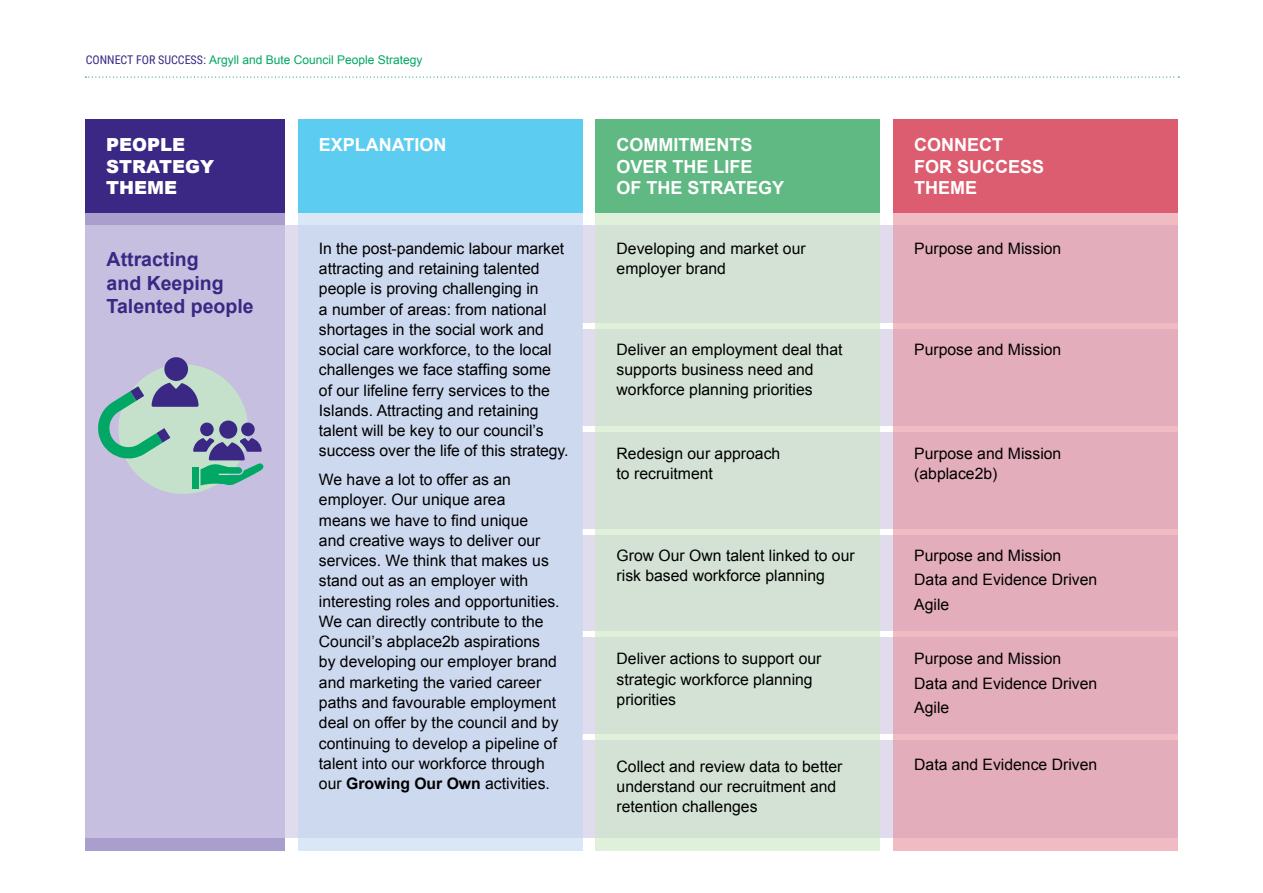
<style>
.page{position:relative;width:1263px;height:893px;background:#fff}
.page>*{position:absolute;margin:0;border:0;box-sizing:border-box;transform-origin:0 0}
.t1{font:700 19.5px/23.4px "Arial";color:#3a2884}
.t2{font:700 18px/21.6px "Arial";color:#fff}
.t3{font:900 18px/21.6px "Arial";color:#fff}
.t4{font:15.75px/20.2px "Arial";color:#000}
.t5{font:12px "Arial";color:#00a765}
.s1{font-family:"Roboto Condensed";color:#3a2884}
.s2{color:#3a2884}
.s3{font-weight:700}
</style>
<div class="page">
<div style="left:85px;top:119px;width:200px;height:731px;background:#aa9ecd"></div>
<svg style="left:85px;top:225px;width:808px;height:613px;background:#cbc4e1"></svg>
<div style="left:85px;top:119px;width:200px;height:94px;background:#3a2884"></div>
<svg style="left:85px;top:77px;width:1094px;height:1px"></svg>
<div style="left:583px;top:632px;width:595px;height:5px;background:#fff"></div>
<div style="left:583px;top:529px;width:595px;height:5px;background:#fff"></div>
<div style="left:583px;top:735px;width:595px;height:5px;background:#fff"></div>
<div style="left:583px;top:426px;width:595px;height:5px;background:#fff"></div>
<div style="left:583px;top:323px;width:595px;height:5px;background:#fff"></div>
<div style="left:595px;top:119px;width:285px;height:731px;background:linear-gradient(to right,#d4e3d5,#d4e3d5)"></div>
<div style="left:893px;top:119px;width:285px;height:731px;background:linear-gradient(to right,#e5aebd,#e5aebd)"></div>
<div style="left:595px;top:119px;width:285px;height:94px;background:#60b883"></div>
<div style="left:893px;top:119px;width:285px;height:94px;background:#dc5d6f"></div>
<div style="left:298px;top:119px;width:285px;height:731px;background:#cdd9ef"></div>
<div style="left:298px;top:119px;width:285px;height:94px;background:#5dccf1"></div>
<div style="left:118px;top:364px;width:130px;height:130px;background:#c5e1cb;border-radius:50%"></div>
<div style="left:164px;top:357px;width:24px;height:24px;background:#3a2884;border-radius:50%"></div>
<div style="left:193px;top:467px;width:6px;height:22px;background:#00a765"></div>
<svg style="left:98px;top:383px;width:165px;height:102px"></svg>
<p class="t5" style="left:86px;top:52px;width:338px"><span class="s1">CONNECT FOR SUCCESS</span><span class="s2">:</span> Argyll and Bute Council People Strategy</p>
<p class="t3" style="left:106px;top:133px;width:109px">PEOPLE<br>STRATEGY<br>THEME</p>
<p class="t2" style="left:319px;top:135px;width:129px">EXPLANATION</p>
<p class="t2" style="left:617px;top:135px;width:169px">COMMITMENTS<br>OVER THE LIFE<br>OF THE STRATEGY</p>
<p class="t2" style="left:914px;top:135px;width:132px">CONNECT<br>FOR SUCCESS<br>THEME</p>
<p class="t1" style="left:107px;top:248px;width:149px">Attracting<br>and Keeping<br>Talented people</p>
<p class="t4" style="left:319px;top:238px;width:247px">In the post-pandemic labour market attracting and retaining talented people is proving challenging in<br>a number of areas: from national shortages in the social work and social care workforce, to the local</p>
<p class="t4" style="left:319px;top:360px;width:233px">challenges we face staffing some</p>
<p class="t4" style="left:319px;top:380px;width:251px">of our lifeline ferry services to the Islands. Attracting and retaining talent will be key to our council’s success over the life of this strategy.</p>
<p class="t4" style="left:319px;top:470px;width:194px">We have a lot to offer as an employer. Our unique area</p>
<p class="t4" style="left:319px;top:510px;width:211px">means we have to find unique</p>
<p class="t4" style="left:319px;top:530px;width:242px">and creative ways to deliver our services. We think that makes us stand out as an employer with interesting roles and opportunities.<br>We can directly contribute to the Council’s abplace2b aspirations by developing our employer brand and marketing the varied career paths and favourable employment deal on offer by the council and by continuing to develop a pipeline of talent into our workforce through our <span class="s3">Growing Our Own</span> activities.</p>
<p class="t4" style="left:617px;top:238px;width:191px">Developing and market our employer brand</p>
<p class="t4" style="left:617px;top:339px;width:227px">Deliver an employment deal that supports business need and workforce planning priorities</p>
<p class="t4" style="left:617px;top:443px;width:165px">Redesign our approach to recruitment</p>
<p class="t4" style="left:617px;top:545px;width:240px">Grow Our Own talent linked to our risk based workforce planning</p>
<p class="t4" style="left:617px;top:649px;width:206px">Deliver actions to support our strategic workforce planning priorities</p>
<p class="t4" style="left:617px;top:756px;width:227px">Collect and review data to better understand our recruitment and retention challenges</p>
<p class="t4" style="left:914px;top:238px;width:149px">Purpose and Mission</p>
<p class="t4" style="left:914px;top:339px;width:149px">Purpose and Mission</p>
<p class="t4" style="left:914px;top:443px;width:149px">Purpose and Mission (abplace2b)</p>
<p class="t4" style="left:914px;top:543px;width:184px;line-height:24.5px">Purpose and Mission<br>Data and Evidence Driven<br>Agile</p>
<p class="t4" style="left:914px;top:647px;width:184px;line-height:24.5px">Purpose and Mission<br>Data and Evidence Driven<br>Agile</p>
<p class="t4" style="left:914px;top:754px;width:184px">Data and Evidence Driven</p>
</div>
